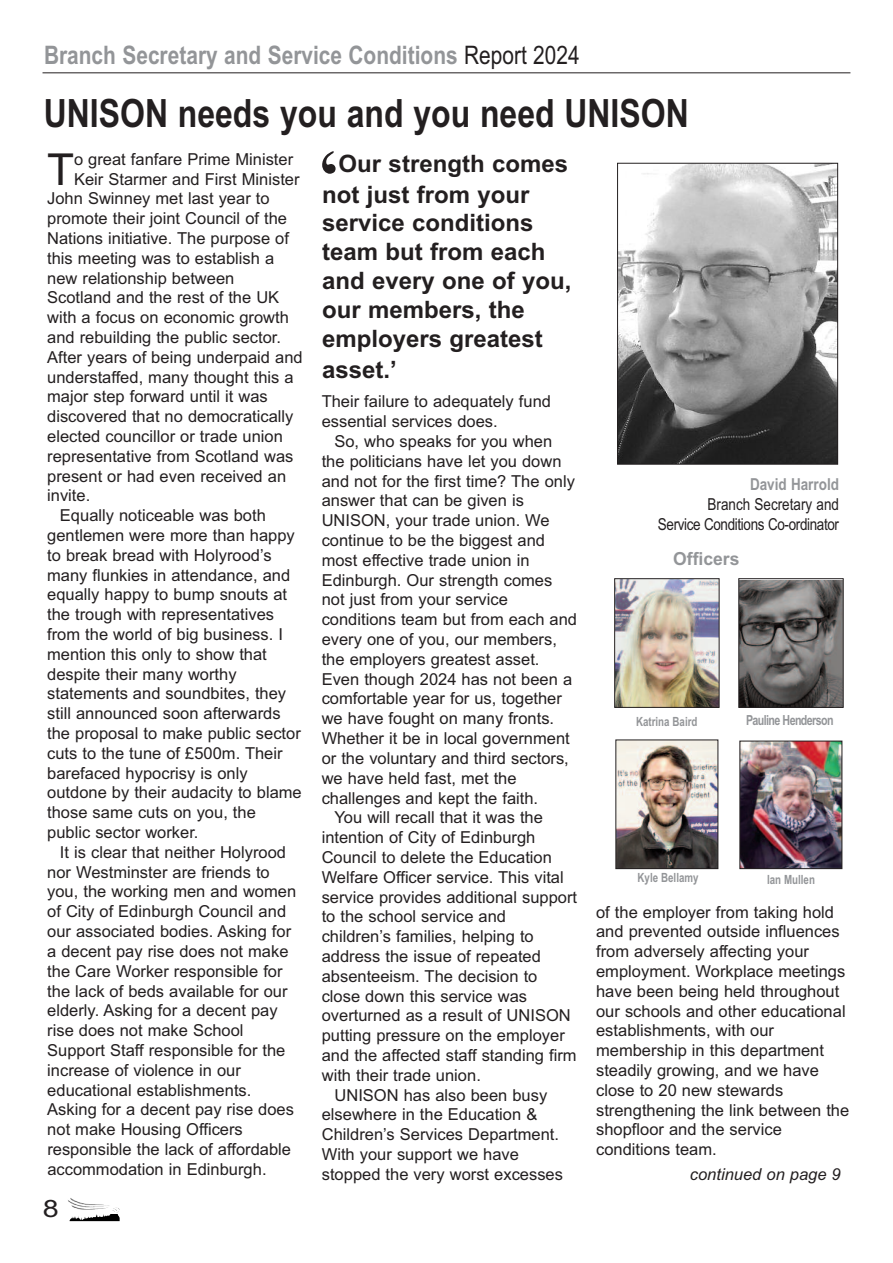
<style>
.page{position:relative;width:893px;height:1263px;background:#fff}
.page>*{position:absolute;margin:0;border:0;box-sizing:border-box;transform-origin:0 0}
.t1{font:90px "Times New Roman";color:#231f20}
.t2{font:44.1px "Arial";color:#231f20}
.t3{font:700 39px "Arial Narrow";color:#231f20}
.t4{font:700 25.5px "Arial Narrow";color:#939598}
.t5{font:700 24px/29.1px "Arial";color:#231f20}
.t6{font:24px "Arial";color:#231f20;scale:1.2 1}
.t7{font:700 18px "Arial";color:#939598}
.t8{font:16.5px/19.8px "Arial";color:#231f20}
.t9{font:16.5px/19.8px "Arial Narrow";letter-spacing:-.025em;color:#231f20;text-align:right}
.t10{font:italic 16.5px "Arial";color:#231f20}
.t11{font:700 16.5px "Arial Narrow";color:#939598}
.t12{font:700 13.95px "Arial Narrow";letter-spacing:-.045em;color:#939598;scale:.94 1}
.t13{font:700 12.6px "Arial Narrow";color:#939598;scale:.94 1}
.s1{font-weight:400;color:#231f20}
</style>
<div class="page">
<hr style="left:43px;top:72px;width:807px;height:1px;background:#231f20">
<img style="left:617px;top:741px;width:99px;height:126px">
<div style="left:615px;top:739px;width:103px;height:130px;border:1px solid #231f20"></div>
<img style="left:741px;top:743px;width:99px;height:124px">
<div style="left:739px;top:741px;width:103px;height:128px;border:1px solid #231f20"></div>
<img style="left:616px;top:580px;width:101px;height:126px">
<div style="left:614px;top:578px;width:105px;height:130px;border:1px solid #231f20"></div>
<img style="left:68px;top:1198px;width:52px;height:23px">
<img style="left:619px;top:165px;width:217px;height:298px">
<div style="left:617px;top:163px;width:221px;height:302px;border:1px solid #231f20"></div>
<img style="left:740px;top:581px;width:102px;height:125px">
<div style="left:738px;top:578px;width:106px;height:130px;border:1px solid #231f20"></div>
<h3 class="t4" style="left:44px;top:40px;width:537px">Branch Secretary and Service Conditions <span class="s1">Report 2024</span></h3>
<h3 class="t3" style="left:44px;top:91px;width:647px">UNISON needs you and you need UNISON</h3>
<h2 class="t2" style="left:47px;top:144px;width:28px">T</h2>
<p class="t8" style="left:74px;top:149px;width:221px">o great fanfare Prime Minister</p>
<p class="t8" style="left:74px;top:169px;width:227px">Keir Starmer and First Minister</p>
<p class="t8" style="left:47px;top:189px;width:224px">John Swinney met last year to</p>
<p class="t8" style="left:47px;top:209px;width:241px">promote their joint Council of the</p>
<p class="t8" style="left:47px;top:228px;width:243px">Nations initiative. The purpose of</p>
<p class="t8" style="left:47px;top:248px;width:228px">this meeting was to establish a</p>
<p class="t8" style="left:47px;top:268px;width:189px">new relationship between</p>
<p class="t8" style="left:47px;top:288px;width:234px">Scotland and the rest of the UK</p>
<p class="t8" style="left:47px;top:308px;width:243px">with a focus on economic growth</p>
<p class="t8" style="left:47px;top:327px;width:235px">and rebuilding the public sector.</p>
<p class="t8" style="left:47px;top:347px;width:257px">After years of being underpaid and</p>
<p class="t8" style="left:47px;top:367px;width:248px">understaffed, many thought this a</p>
<p class="t8" style="left:47px;top:387px;width:222px">major step forward until it was</p>
<p class="t8" style="left:47px;top:407px;width:248px">discovered that no democratically</p>
<p class="t8" style="left:47px;top:426px;width:237px">elected councillor or trade union</p>
<p class="t8" style="left:47px;top:446px;width:248px">representative from Scotland was</p>
<p class="t8" style="left:47px;top:466px;width:240px">present or had even received an</p>
<p class="t8" style="left:47px;top:486px;width:45px">invite.</p>
<p class="t8" style="left:60px;top:506px;width:207px">Equally noticeable was both</p>
<p class="t8" style="left:47px;top:525px;width:249px">gentlemen were more than happy</p>
<p class="t8" style="left:47px;top:545px;width:226px">to break bread with Holyrood’s</p>
<p class="t8" style="left:47px;top:565px;width:245px">many flunkies in attendance, and</p>
<p class="t8" style="left:47px;top:585px;width:241px">equally happy to bump snouts at</p>
<p class="t8" style="left:47px;top:605px;width:229px">the trough with representatives</p>
<p class="t8" style="left:47px;top:624px;width:237px">from the world of big business. I</p>
<p class="t8" style="left:47px;top:644px;width:221px">mention this only to show that</p>
<p class="t8" style="left:47px;top:664px;width:191px">despite their many worthy</p>
<p class="t8" style="left:47px;top:684px;width:240px">statements and soundbites, they</p>
<p class="t8" style="left:47px;top:704px;width:235px">still announced soon afterwards</p>
<p class="t8" style="left:47px;top:723px;width:255px">the proposal to make public sector</p>
<p class="t8" style="left:47px;top:743px;width:237px">cuts to the tune of £500m. Their</p>
<p class="t8" style="left:47px;top:763px;width:202px">barefaced hypocrisy is only</p>
<p class="t8" style="left:47px;top:783px;width:256px">outdone by their audacity to blame</p>
<p class="t8" style="left:47px;top:803px;width:210px">those same cuts on you, the</p>
<p class="t8" style="left:47px;top:822px;width:153px">public sector worker.</p>
<p class="t8" style="left:60px;top:842px;width:228px">It is clear that neither Holyrood</p>
<p class="t8" style="left:47px;top:862px;width:224px">nor Westminster are friends to</p>
<p class="t8" style="left:47px;top:882px;width:251px">you, the working men and women</p>
<p class="t8" style="left:47px;top:902px;width:240px">of City of Edinburgh Council and</p>
<p class="t8" style="left:47px;top:921px;width:245px">our associated bodies. Asking for</p>
<p class="t8" style="left:47px;top:941px;width:243px">a decent pay rise does not make</p>
<p class="t8" style="left:47px;top:961px;width:237px">the Care Worker responsible for</p>
<p class="t8" style="left:47px;top:981px;width:242px">the lack of beds available for our</p>
<p class="t8" style="left:47px;top:1001px;width:232px">elderly. Asking for a decent pay</p>
<p class="t8" style="left:47px;top:1020px;width:198px">rise does not make School</p>
<p class="t8" style="left:47px;top:1040px;width:240px">Support Staff responsible for the</p>
<p class="t8" style="left:47px;top:1060px;width:195px">increase of violence in our</p>
<p class="t8" style="left:47px;top:1080px;width:206px">educational establishments.</p>
<p class="t8" style="left:47px;top:1100px;width:248px">Asking for a decent pay rise does</p>
<p class="t8" style="left:47px;top:1119px;width:197px">not make Housing Officers</p>
<p class="t8" style="left:47px;top:1139px;width:245px">responsible the lack of affordable</p>
<p class="t8" style="left:47px;top:1159px;width:221px">accommodation in Edinburgh.</p>
<h3 class="t6" style="left:43px;top:1195px;width:15px">8</h3>
<h1 class="t1" style="left:314px;top:128px;width:31px">‘</h1>
<h3 class="t5" style="left:322px;top:150px;width:251px;text-indent:17px">Our strength comes not just from your service conditions team but from each and every one of you, our members, the employers greatest</h3>
<h3 class="t5" style="left:322px;top:355px;width:76px">asset.’</h3>
<p class="t8" style="left:322px;top:392px;width:231px">Their failure to adequately fund essential services does.</p>
<p class="t8" style="left:334px;top:431px;width:219px">So, who speaks for you when</p>
<p class="t8" style="left:322px;top:451px;width:241px">the politicians have let you down</p>
<p class="t8" style="left:322px;top:471px;width:255px">and not for the first time? The only</p>
<p class="t8" style="left:322px;top:491px;width:204px">answer that can be given is</p>
<p class="t8" style="left:322px;top:511px;width:230px">UNISON, your trade union. We</p>
<p class="t8" style="left:322px;top:530px;width:225px">continue to be the biggest and</p>
<p class="t8" style="left:322px;top:550px;width:209px">most effective trade union in</p>
<p class="t8" style="left:322px;top:570px;width:232px">Edinburgh. Our strength comes</p>
<p class="t8" style="left:322px;top:590px;width:188px">not just from your service</p>
<p class="t8" style="left:322px;top:610px;width:257px">conditions team but from each and</p>
<p class="t8" style="left:322px;top:629px;width:237px">every one of you, our members,</p>
<p class="t8" style="left:322px;top:649px;width:219px">the employers greatest asset.</p>
<p class="t8" style="left:322px;top:669px;width:252px">Even though 2024 has not been a</p>
<p class="t8" style="left:322px;top:689px;width:242px">comfortable year for us, together</p>
<p class="t8" style="left:322px;top:709px;width:234px">we have fought on many fronts.</p>
<p class="t8" style="left:322px;top:728px;width:250px">Whether it be in local government</p>
<p class="t8" style="left:322px;top:748px;width:249px">or the voluntary and third sectors,</p>
<p class="t8" style="left:322px;top:768px;width:196px">we have held fast, met the</p>
<p class="t8" style="left:322px;top:788px;width:218px">challenges and kept the faith.</p>
<p class="t8" style="left:334px;top:808px;width:210px">You will recall that it was the</p>
<p class="t8" style="left:322px;top:827px;width:215px">intention of City of Edinburgh</p>
<p class="t8" style="left:322px;top:847px;width:232px">Council to delete the Education</p>
<p class="t8" style="left:322px;top:867px;width:244px">Welfare Officer service. This vital</p>
<p class="t8" style="left:322px;top:887px;width:257px">service provides additional support</p>
<p class="t8" style="left:322px;top:907px;width:186px">to the school service and</p>
<p class="t8" style="left:322px;top:926px;width:214px">children’s families, helping to</p>
<p class="t8" style="left:322px;top:946px;width:221px">address the issue of repeated</p>
<p class="t8" style="left:322px;top:966px;width:217px">absenteeism. The decision to</p>
<p class="t8" style="left:322px;top:986px;width:207px">close down this service was</p>
<p class="t8" style="left:322px;top:1006px;width:250px">overturned as a result of UNISON</p>
<p class="t8" style="left:322px;top:1025px;width:245px">putting pressure on the employer</p>
<p class="t8" style="left:322px;top:1045px;width:256px">and the affected staff standing firm</p>
<p class="t8" style="left:322px;top:1065px;width:161px">with their trade union.</p>
<p class="t8" style="left:335px;top:1085px;width:214px">UNISON has also been busy</p>
<p class="t8" style="left:322px;top:1105px;width:217px">elsewhere in the Education &amp;</p>
<p class="t8" style="left:322px;top:1124px;width:239px">Children’s Services Department.</p>
<p class="t8" style="left:322px;top:1144px;width:199px">With your support we have</p>
<p class="t8" style="left:322px;top:1164px;width:243px">stopped the very worst excesses</p>
<p class="t11" style="left:750px;top:475px;width:91px">David Harrold</p>
<p class="t9" style="left:658px;top:494px;width:183px">Branch Secretary and<br>Service Conditions Co-ordinator</p>
<p class="t7" style="left:673px;top:548px;width:68px">Officers</p>
<p class="t13" style="left:636px;top:714px;width:67px">Katrina Baird</p>
<p class="t12" style="left:746px;top:712px;width:95px">Pauline Henderson</p>
<p class="t13" style="left:638px;top:870px;width:66px">Kyle Bellamy</p>
<p class="t13" style="left:767px;top:872px;width:53px">Ian Mullen</p>
<p class="t8" style="left:596px;top:902px;width:255px">of the employer from taking hold and prevented outside influences from adversely affecting your employment. Workplace meetings have been being held throughout our schools and other educational establishments, with our membership in this department steadily growing, and we have close to 20 new stewards strengthening the link between the shopfloor and the service conditions team.</p>
<p class="t10" style="left:690px;top:1165px;width:152px">continued on page 9</p>
</div>
